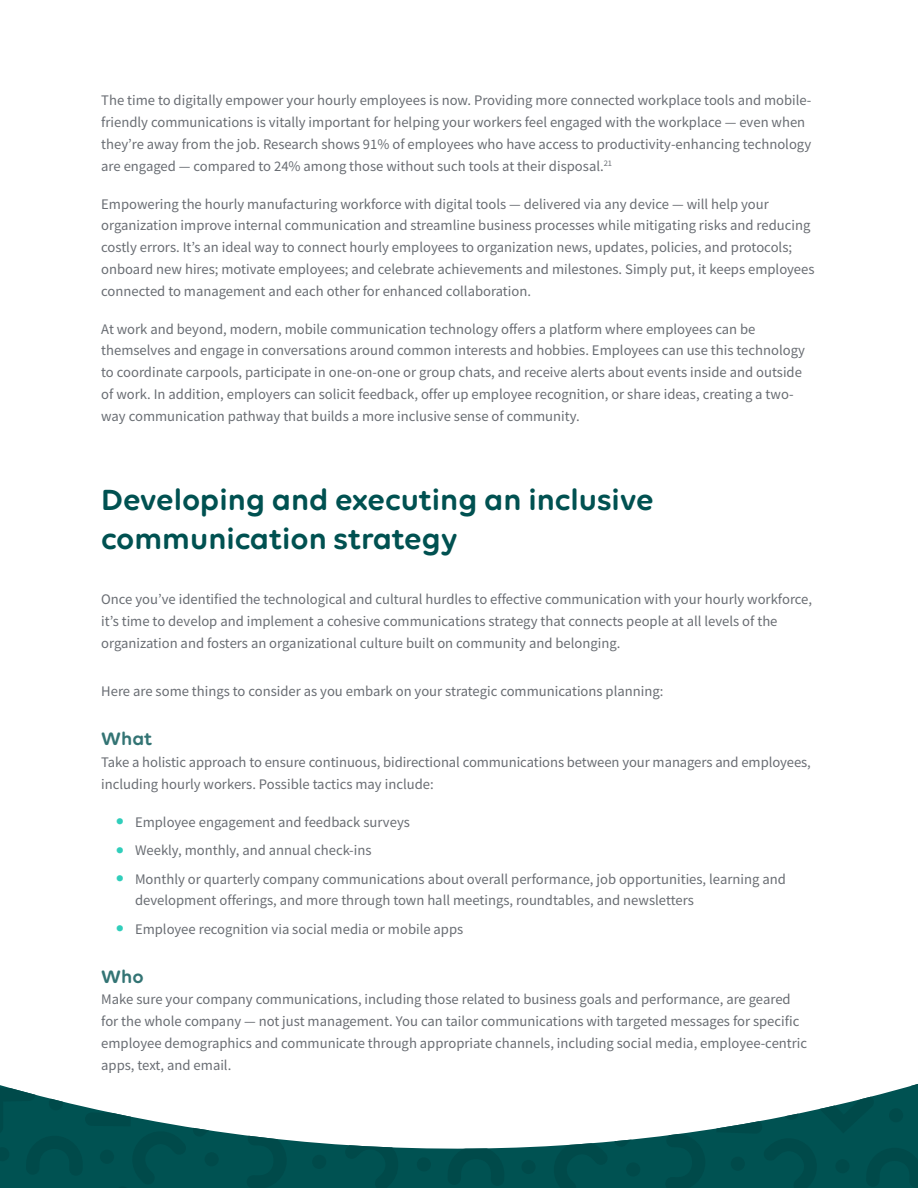
<style>
.page{position:relative;width:918px;height:1188px;background:#fff}
.page>*{position:absolute;margin:0;border:0;box-sizing:border-box;transform-origin:0 0}
.Head_-_large{font:600 31.5px/39px "Volte Rounded";color:#005151}
.Subhead_3_-_3rd_leve{font:600 19.5px "Volte Rounded";color:#337474}
.body_-_default_tex{font:14.7px/21.8px "Source Sans Pro";color:#696d73}
.s1{font-family:"Volte Rounded";font-size:27px;color:#30cebb}
</style>
<div class="page">
<svg style="left:234px;top:1128px;width:482px;height:60px;background:#276c6c"></svg>
<svg style="left:614px;top:1128px;width:40px;height:19px"></svg>
<svg style="left:247px;top:1132px;width:40px;height:56px;background:#1a6060"></svg>
<svg style="left:298px;top:1128px;width:310px;height:60px"></svg>
<div style="left:626px;top:1162px;width:14px;height:15px;background:#004a4a;border-radius:50%"></div>
<div style="left:521px;top:1160px;width:15px;height:14px;background:#004a4a;border-radius:50%"></div>
<div style="left:417px;top:1157px;width:14px;height:15px;background:#004a4a;border-radius:50%"></div>
<div style="left:312px;top:1155px;width:14px;height:14px;background:#004a4a;border-radius:50%"></div>
<div style="left:665px;top:1134px;width:41px;height:54px;background:#004e4e"></div>
<svg style="left:716px;top:1084px;width:202px;height:104px"></svg>
<div style="left:835px;top:1159px;width:15px;height:14px;background:#004a4a;border-radius:50%"></div>
<div style="left:731px;top:1157px;width:14px;height:14px;background:#004a4a;border-radius:50%"></div>
<div style="left:889px;top:1108px;width:14px;height:14px;background:#004a4a;border-radius:50%"></div>
<svg style="left:784px;top:1106px;width:15px;height:14px"></svg>
<svg style="left:0;top:1085px;width:234px;height:103px"></svg>
<div style="left:153px;top:1099px;width:15px;height:14px;background:#fff;border-radius:50%"></div>
<svg style="left:49px;top:1096px;width:14px;height:14px"></svg>
<p class="body_-_default_tex" style="left:101px;top:90px;width:712px">The time to digitally empower your hourly employees is now. Providing more connected workplace tools and mobile&shy;friendly communications is vitally important for helping your workers feel engaged with the workplace — even when they’re away from the job. Research shows 91% of employees who have access to productivity-enhancing technology are engaged — compared to 24% among those without such tools at their disposal.<sup>21</sup></p>
<p class="body_-_default_tex" style="left:101px;top:193px;width:715px">Empowering the hourly manufacturing workforce with digital tools — delivered via any device — will help your organization improve internal communication and streamline business processes while mitigating risks and reducing costly errors. It’s an ideal way to connect hourly employees to organization news, updates, policies, and protocols; onboard new hires; motivate employees; and celebrate achievements and milestones. Simply put, it keeps employees connected to management and each other for enhanced collaboration.</p>
<p class="body_-_default_tex" style="left:101px;top:318px;width:705px">At work and beyond, modern, mobile communication technology offers a platform where employees can be themselves and engage in conversations around common interests and hobbies. Employees can use this technology to coordinate carpools, participate in one-on-one or group chats, and receive alerts about events inside and outside of work. In addition, employers can solicit feedback, offer up employee recognition, or share ideas, creating a two&shy;way communication pathway that builds a more inclusive sense of community.</p>
<p class="Head_-_large" style="left:101px;top:479px;width:554px">Developing and executing an inclusive communication strategy</p>
<p class="body_-_default_tex" style="left:101px;top:588px;width:712px">Once you’ve identified the technological and cultural hurdles to effective communication with your hourly workforce, it’s time to develop and implement a cohesive communications strategy that connects people at all levels of the organization and fosters an organizational culture built on community and belonging.</p>
<p class="body_-_default_tex" style="left:101px;top:680px;width:564px">Here are some things to consider as you embark on your strategic communications planning:</p>
<p class="Subhead_3_-_3rd_leve" style="left:101px;top:727px;width:53px">What</p>
<p class="body_-_default_tex" style="left:101px;top:751px;width:711px">Take a holistic approach to ensure continuous, bidirectional communications between your managers and employees, including hourly workers. Possible tactics may include:</p>
<p class="body_-_default_tex" style="left:115px;top:811px;width:297px"><span class="s1">•</span> Employee engagement and feedback surveys</p>
<p class="body_-_default_tex" style="left:115px;top:839px;width:258px"><span class="s1">•</span> Weekly, monthly, and annual check-ins</p>
<p class="body_-_default_tex" style="left:135px;top:868px;width:652px;text-indent:-20px"><span class="s1">•</span> Monthly or quarterly company communications about overall performance, job opportunities, learning and development offerings, and more through town hall meetings, roundtables, and newsletters</p>
<p class="body_-_default_tex" style="left:115px;top:918px;width:350px"><span class="s1">•</span> Employee recognition via social media or mobile apps</p>
<p class="Subhead_3_-_3rd_leve" style="left:101px;top:965px;width:44px">Who</p>
<p class="body_-_default_tex" style="left:101px;top:988px;width:707px">Make sure your company communications, including those related to business goals and performance, are geared for the whole company — not just management. You can tailor communications with targeted messages for specific employee demographics and communicate through appropriate channels, including social media, employee-centric apps, text, and email.</p>
</div>
